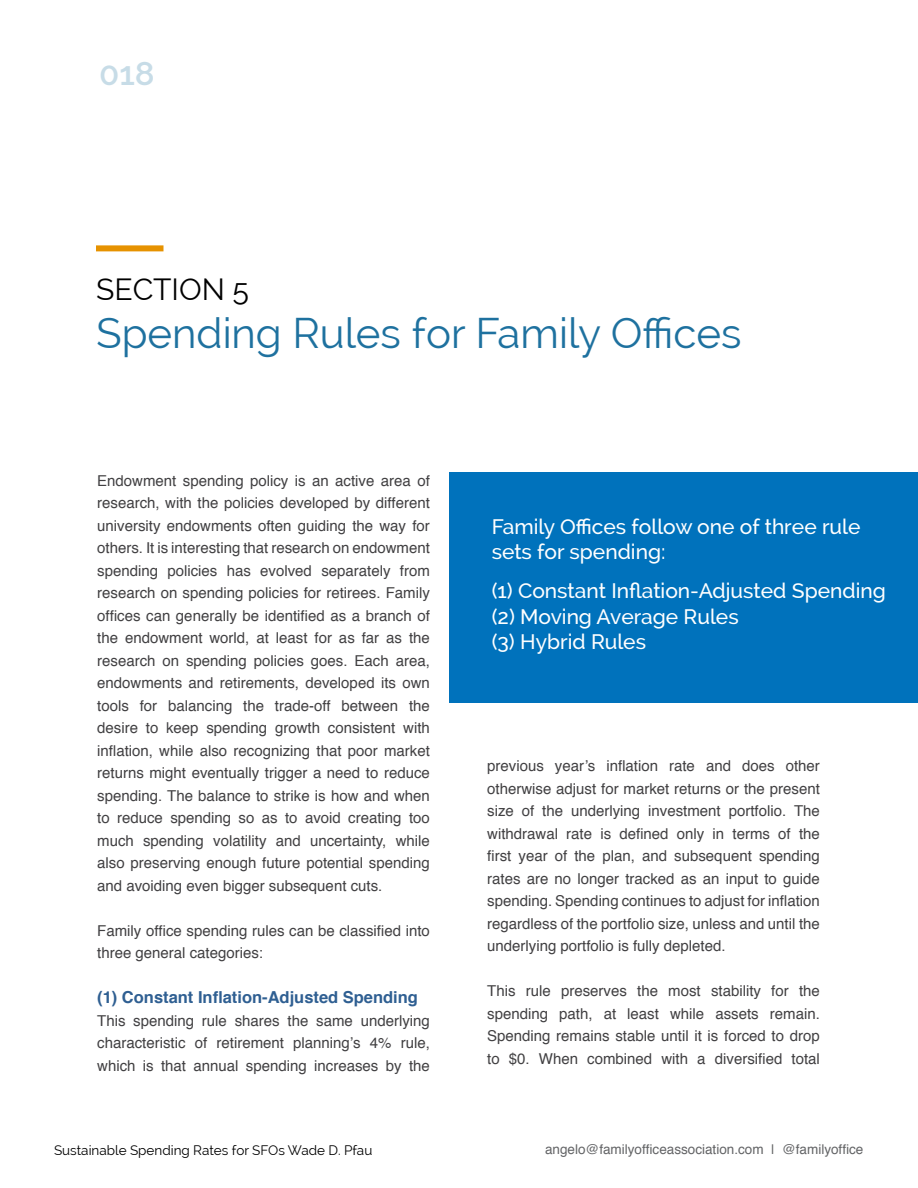
<style>
.page{position:relative;width:918px;height:1188px;background:#fff}
.page>*{position:absolute;margin:0;border:0;box-sizing:border-box;transform-origin:0 0}
.t1{font:42px "Raleway";color:#1e719f}
.t2{font:600 33px "Raleway";color:#c7dce7}
.t3{font:30px "Raleway";color:#000}
.t4{font:500 21px/25.5px "Raleway";color:#fff}
.t5{font:700 16.5px "Helvetica";color:#2f5f92}
.t6{font:15px/22.5px "Helvetica";color:#414042;text-align:justify}
.t7{font:13.5px "Helvetica";color:#636466}
.t8{font:13.5px "Raleway";color:#000}
</style>
<div class="page">
<div style="left:96px;top:245px;width:68px;height:6px;background:#e69200"></div>
<div style="left:450px;top:472px;width:468px;height:231px;background:#0072bc"></div>
<h2 class="t2" style="left:99px;top:54px;width:57px">018</h2>
<h3 class="t3" style="left:96px;top:272px;width:155px">SECTION 5</h3>
<h1 class="t1" style="left:96px;top:309px;width:647px">Spending Rules for Family Offices</h1>
<p class="t6" style="left:97px;top:469px;width:334px">Endowment spending policy is an active area of research, with the policies developed by different university endowments often guiding the way for others. It is interesting that research on endowment spending policies has evolved separately from research on spending policies for retirees. Family offices can generally be identified as a branch of the endowment world, at least for as far as the research on spending policies goes. Each area, endowments and retirements, developed its own tools for balancing the trade-off between the desire to keep spending growth consistent with inflation, while also recognizing that poor market returns might eventually trigger a need to reduce spending. The balance to strike is how and when to reduce spending so as to avoid creating too much spending volatility and uncertainty, while also preserving enough future potential spending and avoiding even bigger subsequent cuts.</p>
<p class="t6" style="left:97px;top:919px;width:334px">Family office spending rules can be classified into three general categories:</p>
<p class="t5" style="left:97px;top:984px;width:322px">(1) Constant Inflation-Adjusted Spending</p>
<p class="t6" style="left:97px;top:1009px;width:334px">This spending rule shares the same underlying characteristic of retirement planning’s 4% rule, which is that annual spending increases by the</p>
<h3 class="t4" style="left:492px;top:514px;width:370px">Family Offices follow one of three rule sets for spending:</h3>
<h3 class="t4" style="left:492px;top:578px;width:396px">(1) Constant Inflation-Adjusted Spending (2) Moving Average Rules<br>(3) Hybrid Rules</h3>
<p class="t6" style="left:487px;top:755px;width:334px">previous year’s inflation rate and does other otherwise adjust for market returns or the present size of the underlying investment portfolio. The withdrawal rate is defined only in terms of the first year of the plan, and subsequent spending rates are no longer tracked as an input to guide spending. Spending continues to adjust for inflation regardless of the portfolio size, unless and until the underlying portfolio is fully depleted.</p>
<p class="t6" style="left:487px;top:980px;width:334px">This rule preserves the most stability for the spending path, at least while assets remain.<br>Spending remains stable until it is forced to drop to $0. When combined with a diversified total</p>
<p class="t8" style="left:54px;top:1142px;width:320px">Sustainable Spending Rates for SFOs Wade D. Pfau</p>
<p class="t7" style="left:545px;top:1138px;width:320px">angelo@familyofficeassociation.com | @familyoffice</p>
</div>
